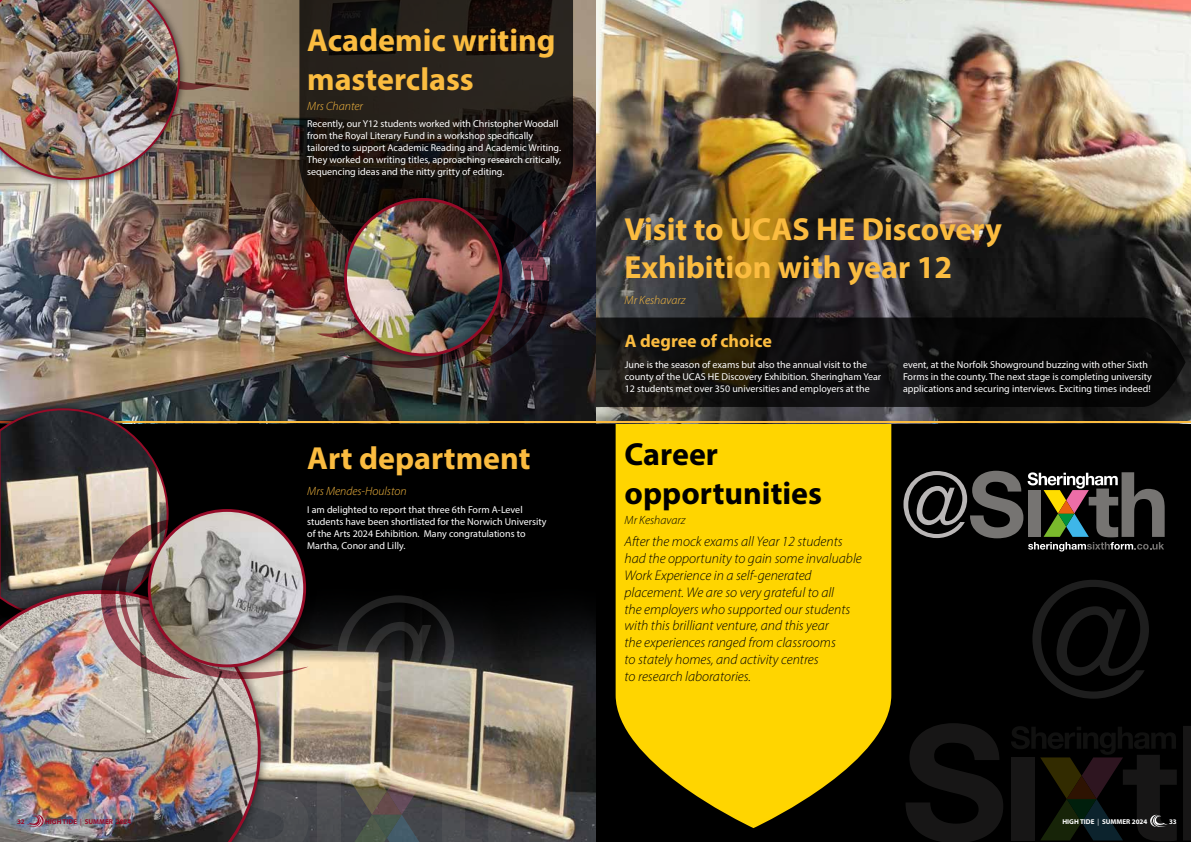
<style>
.page{position:relative;width:1191px;height:842px;background:#000}
.page>*{position:absolute;margin:0;border:0;box-sizing:border-box;transform-origin:0 0}
.t1{font:700 32px/38.4px "Myriad Pro";color:#fbbc40}
.t2{font:700 32px/38.4px "Myriad Pro";color:#000}
.t3{font:700 18px "Myriad Pro";color:#fbbc40}
.t4{font:italic 300 14px/16.8px "Myriad Pro";color:#000}
.t5{font:italic 300 12px "Myriad Pro";color:#fbbc40}
.t6{font:italic 300 12px "Myriad Pro";color:#000}
.t7{font:10px/12px "Myriad Pro";color:#fff}
.t8{font:700 7px "Myriad Pro";color:#960b28}
.t9{font:700 7px "Myriad Pro";color:#fff}
.s1{font-weight:400}
</style>
<div class="page">
<svg style="left:615px;top:423px;width:276px;height:405px;background:#e0bb00"></svg>
<img style="left:0;top:0;width:1191px;height:421px">
<svg style="left:594px;top:317px;width:591px;height:90px;fill:#0d0c0b"></svg>
<img style="left:482px;top:616px;width:113px;height:226px">
<svg style="left:299px;top:0;width:274px;height:295px;background:#221b17"></svg>
<svg style="left:906px;top:723px;width:97px;height:119px"></svg>
<svg style="left:1183px;top:726px;width:8px;height:114px"></svg>
<svg style="left:1032px;top:580px;width:117px;height:119px"></svg>
<svg style="left:488px;top:741px;width:79px;height:101px;background:#958671"></svg>
<hr style="left:0;top:421px;width:595px;height:2px;background:#fbbc40">
<hr style="left:595px;top:421px;width:596px;height:2px;background:#fbbc40">
<div style="left:0;top:0;width:188px;height:188px;background:#000;opacity:.75"></div>
<img style="left:0;top:0;width:216px;height:180px">
<img style="left:317px;top:207px;width:232px;height:161px">
<div style="left:333px;top:187px;width:180px;height:180px;background:#000;opacity:.75"></div>
<img style="left:345px;top:200px;width:156px;height:155px">
<div style="left:344px;top:198px;width:158px;height:158px;border:3px solid #960b28;border-radius:50%"></div>
<div style="left:0;top:400px;width:176px;height:227px;background:#000;opacity:.75"></div>
<svg style="left:903px;top:471px;width:261px;height:80px"></svg>
<svg style="left:1011px;top:726px;width:165px;height:115px"></svg>
<img style="left:0;top:408px;width:482px;height:434px">
<h1 class="t1" style="left:307px;top:20px;width:250px">Academic writing masterclass</h1>
<p class="t5" style="left:307px;top:98px;width:57px">Mrs Chanter</p>
<p class="t7" style="left:307px;top:118px;width:256px">Recently, our Y12 students worked with Christopher Woodall from the Royal Literary Fund in a workshop specifically tailored to support Academic Reading and Academic Writing.<br>They worked on writing titles, approaching research critically, sequencing ideas and the nitty gritty of editing.</p>
<h1 class="t1" style="left:307px;top:438px;width:225px">Art department</h1>
<p class="t5" style="left:307px;top:484px;width:101px">Mrs Mendes-Houlston</p>
<p class="t7" style="left:307px;top:503px;width:241px">I am delighted to report that three 6th Form A-Level students have been shortlisted for the Norwich University of the Arts 2024 Exhibition. Many congratulations to Martha, Conor and Lilly.</p>
<h1 class="t1" style="left:624px;top:209px;width:379px">Visit to UCAS HE Discovery<br>Exhibition with year 12</h1>
<p class="t5" style="left:624px;top:293px;width:63px">Mr Keshavarz</p>
<h2 class="t3" style="left:625px;top:329px;width:149px">A degree of choice</h2>
<p class="t7" style="left:625px;top:358px;width:258px">June is the season of exams but also the annual visit to the county of the UCAS HE Discovery Exhibition. Sheringham Year<br>12 students met over 350 universities and employers at the</p>
<p class="t7" style="left:903px;top:358px;width:250px">event, at the Norfolk Showground buzzing with other Sixth<br>Forms in the county. The next stage is completing university applications and securing interviews. Exciting times indeed!</p>
<h1 class="t2" style="left:624px;top:434px;width:199px">Career opportunities</h1>
<p class="t6" style="left:624px;top:513px;width:63px">Mr Keshavarz</p>
<p class="t4" style="left:624px;top:533px;width:239px">After the mock exams all Year 12 students had the opportunity to gain some invaluable Work Experience in a self-generated placement. We are so very grateful to all<br>the employers who supported our students with this brilliant venture, and this year<br>the experiences ranged from classrooms<br>to stately homes, and activity centres<br>to research laboratories.</p>
<p class="t8" style="left:17px;top:817px;width:9px">32</p>
<p class="t8" style="left:45px;top:817px;width:88px">HIGH TIDE <span class="s1">|</span> SUMMER 2024</p>
<p class="t9" style="left:1062px;top:817px;width:86px">HIGH TIDE <span class="s1">|</span> SUMMER 2024</p>
<p class="t9" style="left:1169px;top:817px;width:9px">33</p>
</div>
